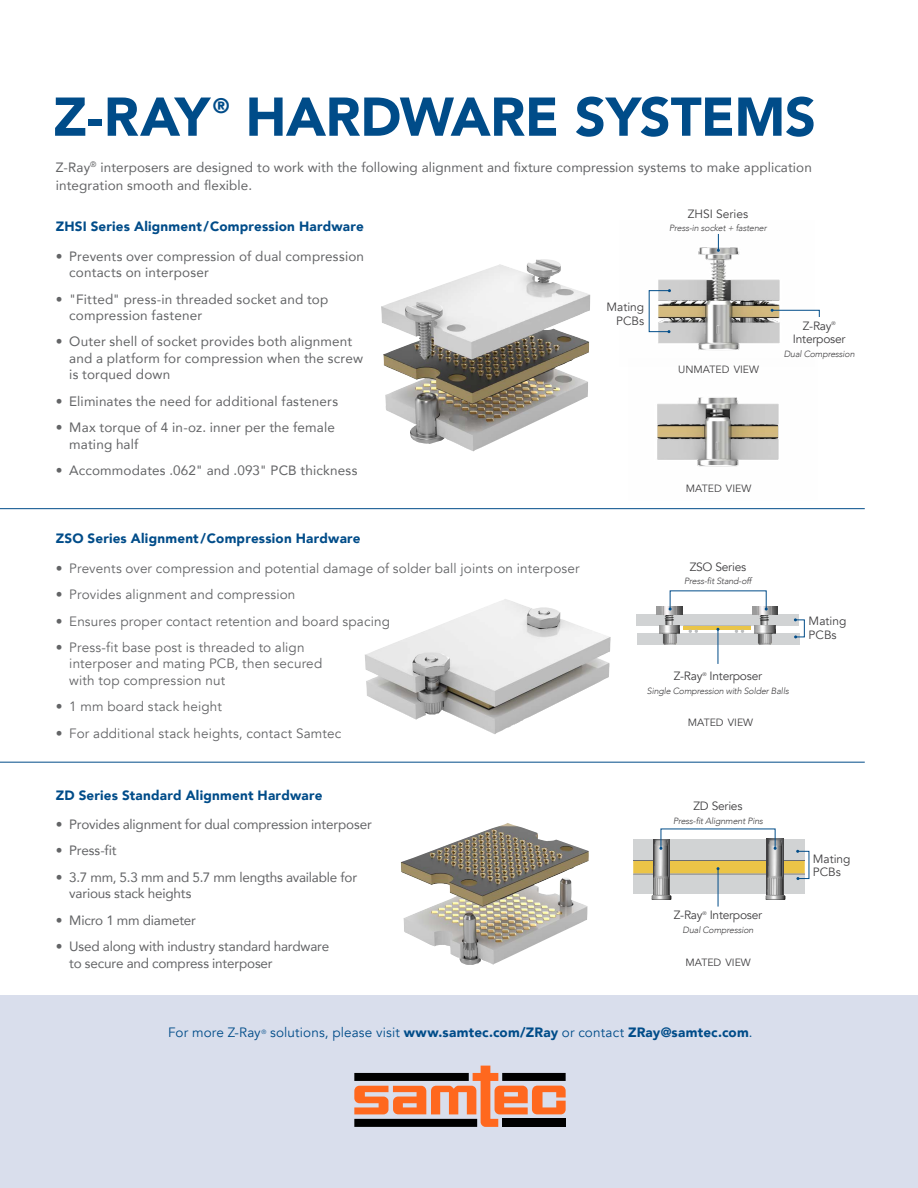
<style>
.page{position:relative;width:918px;height:1188px;background:#fff}
.page>*{position:absolute;margin:0;border:0;box-sizing:border-box;transform-origin:0 0}
.t1{font:900 54px "Avenir";letter-spacing:-.01em;color:#004c89}
.t2{font:900 21px "Avenir";color:#004c89}
.t3{font:13.5px/16.5px "Avenir";letter-spacing:.005em;color:#636466}
.t4{font:13.5px/16.4px "Avenir";letter-spacing:.01em;color:#636466}
.t5{font:13.5px/16.5px "Avenir";letter-spacing:-.015em;color:#636466}
.t6{font:900 13.5px "Avenir";letter-spacing:.015em;color:#004c89}
.t7{font:13.5px "Avenir";letter-spacing:.01em;color:#004c89}
.t8{font:12px "Avenir";letter-spacing:-.02em;color:#414042}
.t9{font:12px/13.5px "Avenir";color:#414042}
.t10{font:10.5px "Avenir";color:#414042}
.t11{font:italic 300 9px "Avenir";letter-spacing:-.02em;color:#414042}
.t12{font:5.25px "Avenir";color:#414042}
.s1{font-weight:900}
</style>
<div class="page">
<img style="left:657px;top:397px;width:122px;height:70px">
<img style="left:658px;top:247px;width:122px;height:103px">
<div style="left:0;top:995px;width:918px;height:193px;background:#d9deec"></div>
<svg style="left:354px;top:1066px;width:212px;height:61px"></svg>
<div style="left:354px;top:1119px;width:123px;height:8px;background:#000"></div>
<div style="left:502px;top:1119px;width:64px;height:8px;background:#000"></div>
<img style="left:401px;top:823px;width:188px;height:142px">
<img style="left:365px;top:599px;width:246px;height:135px">
<svg style="left:648px;top:289px;width:23px;height:44px"></svg>
<svg style="left:771px;top:309px;width:49px;height:9px"></svg>
<svg style="left:717px;top:234px;width:3px;height:18px"></svg>
<img style="left:381px;top:259px;width:209px;height:192px">
<div style="left:633px;top:875px;width:172px;height:19px;background:#d1d3d4"></div>
<div style="left:633px;top:839px;width:172px;height:20px;background:#d1d3d4"></div>
<div style="left:633px;top:861px;width:172px;height:13px;background:#ebc447"></div>
<hr style="left:633px;top:860px;width:172px;height:1px;background:#6d6e71">
<hr style="left:633px;top:874px;width:172px;height:1px;background:#6d6e71">
<svg style="left:653px;top:839px;width:17px;height:2px"></svg>
<svg style="left:767px;top:839px;width:16px;height:2px"></svg>
<img style="left:765px;top:841px;width:21px;height:58px">
<img style="left:652px;top:841px;width:20px;height:58px">
<hr style="left:718px;top:869px;width:1px;height:38px;background:#004c89">
<div style="left:683px;top:625px;width:68px;height:5px;background:#eac548"></div>
<svg style="left:689px;top:630px;width:9px;height:3px"></svg>
<svg style="left:735px;top:630px;width:9px;height:3px"></svg>
<div style="left:637px;top:614px;width:162px;height:12px;background:#d1d3d4"></div>
<div style="left:637px;top:633px;width:163px;height:12px;background:#d1d3d4"></div>
<hr style="left:683px;top:626px;width:68px;height:1px;background:#6d6e71">
<img style="left:662px;top:633px;width:14px;height:12px">
<img style="left:664px;top:615px;width:10px;height:10px">
<img style="left:659px;top:625px;width:21px;height:8px">
<img style="left:657px;top:607px;width:25px;height:7px">
<img style="left:758px;top:633px;width:14px;height:12px">
<img style="left:760px;top:615px;width:9px;height:10px">
<img style="left:755px;top:625px;width:20px;height:8px">
<img style="left:752px;top:607px;width:26px;height:7px">
<div style="left:795px;top:619px;width:10px;height:18px;border:1px solid #004c89"></div>
<svg style="left:663px;top:607px;width:13px;height:8px"></svg>
<svg style="left:759px;top:607px;width:13px;height:8px"></svg>
<hr style="left:718px;top:629px;width:1px;height:35px;background:#004c89">
<hr style="left:0;top:508px;width:865px;height:1px;background:#004c89">
<hr style="left:0;top:762px;width:865px;height:1px;background:#004c89">
<h1 class="t1" style="left:53px;top:71px;width:158px">Z-RAY</h1>
<h2 class="t2" style="left:213px;top:88px;width:18px">®</h2>
<h1 class="t1" style="left:245px;top:71px;width:572px">HARDWARE SYSTEMS</h1>
<p class="t3" style="left:56px;top:158px;width:758px;line-height:18px">Z-Ray<sup>®</sup> interposers are designed to work with the following alignment and fixture compression systems to make application integration smooth and flexible.</p>
<p class="t6" style="left:56px;top:215px;width:310px">ZHSI Series Alignment/Compression Hardware</p>
<p class="t3" style="left:69px;top:247px;width:296px;text-indent:-14px">• Prevents over compression of dual compression contacts on interposer</p>
<p class="t3" style="left:69px;top:290px;width:261px;text-indent:-14px">• "Fitted" press-in threaded socket and top compression fastener</p>
<p class="t3" style="left:69px;top:333px;width:295px;text-indent:-14px">• Outer shell of socket provides both alignment and a platform for compression when the screw is torqued down</p>
<p class="t3" style="left:56px;top:393px;width:284px">• Eliminates the need for additional fasteners</p>
<p class="t3" style="left:69px;top:419px;width:267px;text-indent:-14px">• Max torque of 4 in-oz. inner per the female mating half</p>
<p class="t3" style="left:56px;top:462px;width:303px">• Accommodates .062" and .093" PCB thickness</p>
<p class="t6" style="left:56px;top:527px;width:306px">ZSO Series Alignment/Compression Hardware</p>
<p class="t4" style="left:56px;top:560px;width:525px">• Prevents over compression and potential damage of solder ball joints on interposer</p>
<p class="t4" style="left:56px;top:587px;width:241px">• Provides alignment and compression</p>
<p class="t4" style="left:56px;top:613px;width:336px">• Ensures proper contact retention and board spacing</p>
<p class="t4" style="left:69px;top:639px;width:255px;text-indent:-14px">• Press-fit base post is threaded to align interposer and mating PCB, then secured with top compression nut</p>
<p class="t4" style="left:56px;top:699px;width:168px">• 1 mm board stack height</p>
<p class="t4" style="left:56px;top:725px;width:287px">• For additional stack heights, contact Samtec</p>
<p class="t6" style="left:56px;top:783px;width:268px">ZD Series Standard Alignment Hardware</p>
<p class="t5" style="left:56px;top:816px;width:317px">• Provides alignment for dual compression interposer</p>
<p class="t3" style="left:56px;top:842px;width:62px">• Press-fit</p>
<p class="t5" style="left:69px;top:868px;width:289px;text-indent:-14px">• 3.7 mm, 5.3 mm and 5.7 mm lengths available for various stack heights</p>
<p class="t5" style="left:56px;top:911px;width:142px">• Micro 1 mm diameter</p>
<p class="t3" style="left:69px;top:938px;width:262px;text-indent:-14px">• Used along with industry standard hardware to secure and compress interposer</p>
<p class="t9" style="left:688px;top:207px;width:62px">ZHSI Series</p>
<p class="t11" style="left:669px;top:223px;width:99px">Press-in socket + fastener</p>
<p class="t9" style="left:607px;top:300px;width:39px;text-align:right">Mating<br>PCBs</p>
<p class="t10" style="left:678px;top:364px;width:82px">UNMATED VIEW</p>
<p class="t8" style="left:803px;top:319px;width:30px">Z-Ray</p>
<p class="t12" style="left:831px;top:320px;width:6px">®</p>
<p class="t8" style="left:793px;top:332px;width:54px">Interposer</p>
<p class="t11" style="left:784px;top:348px;width:73px">Dual Compression</p>
<p class="t10" style="left:686px;top:482px;width:67px">MATED VIEW</p>
<p class="t8" style="left:690px;top:559px;width:58px">ZSO Series</p>
<p class="t11" style="left:684px;top:576px;width:69px">Press-fit Stand-off</p>
<p class="t9" style="left:809px;top:615px;width:39px">Mating<br>PCBs</p>
<p class="t8" style="left:674px;top:669px;width:30px">Z-Ray</p>
<p class="t12" style="left:702px;top:671px;width:6px">®</p>
<p class="t8" style="left:710px;top:669px;width:54px">Interposer</p>
<p class="t11" style="left:647px;top:685px;width:144px">Single Compression with Solder Balls</p>
<p class="t10" style="left:688px;top:716px;width:67px">MATED VIEW</p>
<p class="t8" style="left:694px;top:799px;width:50px">ZD Series</p>
<p class="t11" style="left:673px;top:815px;width:91px">Press-fit Alignment Pins</p>
<p class="t8" style="left:674px;top:908px;width:30px">Z-Ray</p>
<p class="t12" style="left:702px;top:910px;width:6px">®</p>
<p class="t8" style="left:710px;top:908px;width:54px">Interposer</p>
<p class="t11" style="left:683px;top:924px;width:73px">Dual Compression</p>
<p class="t10" style="left:686px;top:956px;width:67px">MATED VIEW</p>
<p class="t9" style="left:813px;top:852px;width:39px">Mating<br>PCBs</p>
<p class="t7" style="left:168px;top:1025px;width:586px">For more Z-Ray<sup>®</sup> solutions, please visit <span class="s1">www.samtec.com/ZRay</span> or contact <span class="s1">ZRay@samtec.com</span>.</p>
</div>
